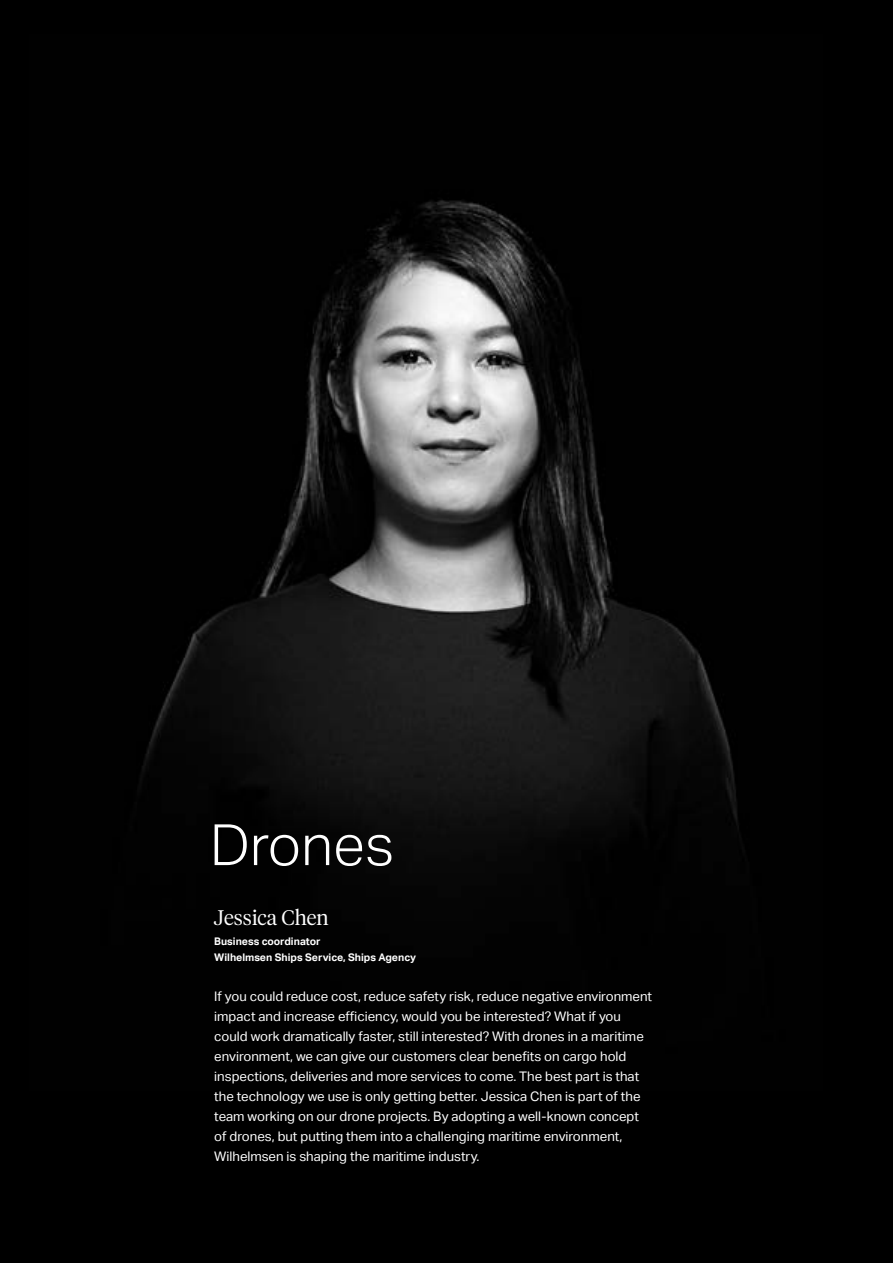
<style>
.page{position:relative;width:893px;height:1263px;background:#000}
.page>*{position:absolute;margin:0;border:0;box-sizing:border-box;transform-origin:0 0}
.t1{font:300 57px "Aktiv Grotesk";color:#fff}
.t2{font:300 21px "Tiempos Headline";color:#fff}
.t3{font:13.2px/20px "Aktiv Grotesk";color:#fff}
.t4{font:700 10.5px/16.5px "Aktiv Grotesk";color:#fff}
</style>
<div class="page">
<img style="left:140px;top:200px;width:599px;height:652px">
<h1 class="t1" style="left:210px;top:812px;width:186px">Drones</h1>
<h2 class="t2" style="left:214px;top:903px;width:116px">Jessica Chen</h2>
<p class="t4" style="left:214px;top:933px;width:203px">Business coordinator<br>Wilhelmsen Ships Service, Ships Agency</p>
<p class="t3" style="left:214px;top:987px;width:439px">If you could reduce cost, reduce safety risk, reduce negative environment impact and increase efficiency, would you be interested? What if you could work dramatically faster, still interested? With drones in a maritime environment, we can give our customers clear benefits on cargo hold inspections, deliveries and more services to come. The best part is that the technology we use is only getting better. Jessica Chen is part of the team working on our drone projects. By adopting a well-known concept of drones, but putting them into a challenging maritime environment, Wilhelmsen is shaping the maritime industry.</p>
</div>
